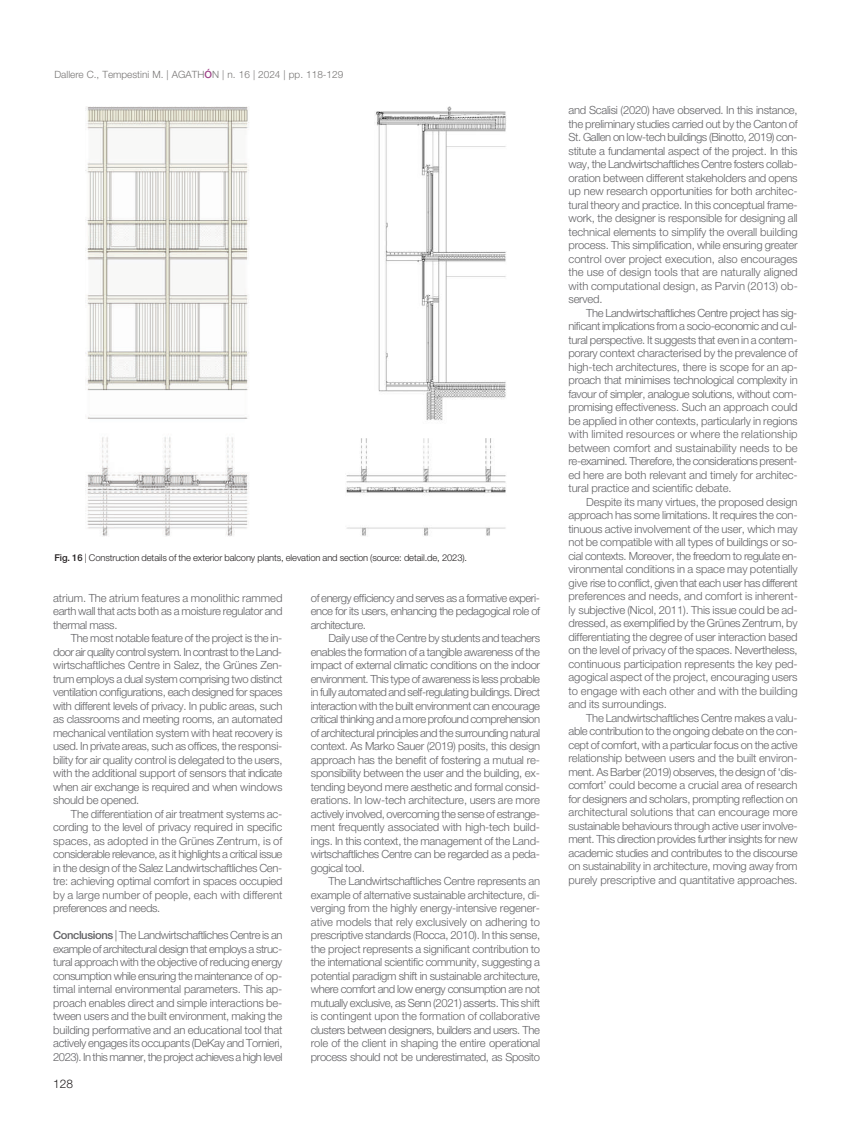
<style>
.page{position:relative;width:851px;height:1134px;background:#fff}
.page>*{position:absolute;margin:0;border:0;box-sizing:border-box;transform-origin:0 0}
.t1{font:300 11.88px "Helvetica Neue LT Std";color:#231f20}
.t2{font:300 11.25px/13.5px "Helvetica Neue LT Std";letter-spacing:-.03em;color:#636366;text-align:justify}
.t3{font:300 10px "Helvetica Neue LT Std";color:#777574}
.t4{font:300 9.38px "Helvetica Neue LT Std";letter-spacing:-.01em;color:#231f20}
.s1{font-weight:500;color:#9c4086}
.s2{font-weight:500}
</style>
<div class="page">
<img style="left:86px;top:106px;width:163px;height:430px">
<img style="left:346px;top:106px;width:160px;height:430px">
<p class="t3" style="left:54px;top:70px;width:290px">Dallere C., Tempestini M. | AGATH<span class="s1">Ó</span>N | n. 16 | 2024 | pp. 118-129</p>
<p class="t4" style="left:54px;top:554px;width:414px"><span class="s2">Fig. 16</span> | Construction details of the exterior balcony plants, elevation and section (source: detail.de, 2023).</p>
<p class="t2" style="left:53px;top:592px;width:231px">atrium. The atrium features a monolithic rammed earth wall that acts both as a moisture regulator and thermal mass.</p>
<p class="t2" style="left:53px;top:633px;width:231px;text-indent:18px">The most notable feature of the project is the in&shy;door air quality control system. In contrast to the Land&shy;wirtschaftliches Centre in Salez, the Grünes Zen&shy;trum employs a dual system comprising two distinct ventilation configurations, each designed for spaces with different levels of privacy. In public areas, such as classrooms and meeting rooms, an automated mechanical ventilation system with heat recovery is used. In private areas, such as offices, the responsi&shy;bility for air quality control is delegated to the users, with the additional support of sensors that indicate when air exchange is required and when windows should be opened.</p>
<p class="t2" style="left:53px;top:808px;width:231px;text-indent:18px">The differentiation of air treatment systems ac&shy;cording to the level of privacy required in specific spaces, as adopted in the Grünes Zentrum, is of considerable relevance, as it highlights a critical issue in the design of the Salez Landwirtschaftliches Cen&shy;tre: achieving optimal comfort in spaces occupied by a large number of people, each with different preferences and needs.</p>
<p class="t2" style="left:53px;top:930px;width:231px"><span class="s2">Conclusions</span> | The Landwirtschaftliches Centre is an example of architectural design that employs a struc&shy;tural approach with the objective of reducing energy consumption while ensuring the maintenance of op&shy;timal internal environmental parameters. This ap&shy;proach enables direct and simple interactions be&shy;tween users and the built environment, making the building performative and an educational tool that actively engages its occupants (DeKay and Tornieri, 2023). In this manner, the project achieves a high level</p>
<p class="t1" style="left:53px;top:1079px;width:21px">128</p>
<p class="t2" style="left:311px;top:592px;width:231px">of energy efficiency and serves as a formative experi&shy;ence for its users, enhancing the pedagogical role of architecture.</p>
<p class="t2" style="left:311px;top:633px;width:231px;text-indent:18px">Daily use of the Centre by students and teachers enables the formation of a tangible awareness of the impact of external climatic conditions on the indoor environment. This type of awareness is less probable in fully automated and self-regulating buildings. Direct interaction with the built environment can encourage critical thinking and a more profound comprehension of architectural principles and the surrounding natural context. As Marko Sauer (2019) posits, this design approach has the benefit of fostering a mutual re&shy;sponsibility between the user and the building, ex&shy;tending beyond mere aesthetic and formal consid&shy;erations. In low-tech architecture, users are more actively involved, overcoming the sense of estrange&shy;ment frequently associated with high-tech build&shy;ings. In this context, the management of the Land&shy;wirtschaftliches Centre can be regarded as a peda&shy;gogical tool.</p>
<p class="t2" style="left:311px;top:876px;width:231px;text-indent:18px">The Landwirtschaftliches Centre represents an example of alternative sustainable architecture, di&shy;verging from the highly energy-intensive regener&shy;ative models that rely exclusively on adhering to prescriptive standards (Rocca, 2010). In this sense, the project represents a significant contribution to the international scientific community, suggesting a potential paradigm shift in sustainable architecture, where comfort and low energy consumption are not mutually exclusive, as Senn (2021) asserts. This shift is contingent upon the formation of collaborative clusters between designers, builders and users. The role of the client in shaping the entire operational process should not be underestimated, as Sposito</p>
<p class="t2" style="left:568px;top:105px;width:231px">and Scalisi (2020) have observed. In this instance, the preliminary studies carried out by the Canton of St. Gallen on low-tech buildings (Binotto, 2019) con&shy;stitute a fundamental aspect of the project. In this way, the Landwirtschaftliches Centre fosters collab&shy;oration between different stakeholders and opens up new research opportunities for both architec&shy;tural theory and practice. In this conceptual frame&shy;work, the designer is responsible for designing all technical elements to simplify the overall building process. This simplification, while ensuring greater control over project execution, also encourages the use of design tools that are naturally aligned with computational design, as Parvin (2013) ob&shy;served.</p>
<p class="t2" style="left:568px;top:307px;width:231px;text-indent:18px">The Landwirtschaftliches Centre project has sig&shy;nificant implications from a socio-economic and cul&shy;tural perspective. It suggests that even in a contem&shy;porary context characterised by the prevalence of high-tech architectures, there is scope for an ap&shy;proach that minimises technological complexity in favour of simpler, analogue solutions, without com&shy;promising effectiveness. Such an approach could be applied in other contexts, particularly in regions with limited resources or where the relationship between comfort and sustainability needs to be re-examined. Therefore, the considerations present&shy;ed here are both relevant and timely for architec&shy;tural practice and scientific debate.</p>
<p class="t2" style="left:568px;top:496px;width:231px;text-indent:18px">Despite its many virtues, the proposed design approach has some limitations. It requires the con&shy;tinuous active involvement of the user, which may not be compatible with all types of buildings or so&shy;cial contexts. Moreover, the freedom to regulate en&shy;vironmental conditions in a space may potentially give rise to conflict, given that each user has different preferences and needs, and comfort is inherent&shy;ly subjective (Nicol, 2011). This issue could be ad&shy;dressed, as exemplified by the Grünes Zentrum, by differentiating the degree of user interaction based on the level of privacy of the spaces. Nevertheless, continuous participation represents the key ped&shy;agogical aspect of the project, encouraging users to engage with each other and with the building and its surroundings.</p>
<p class="t2" style="left:568px;top:712px;width:231px;text-indent:18px">The Landwirtschaftliches Centre makes a valu&shy;able contribution to the ongoing debate on the con&shy;cept of comfort, with a particular focus on the active relationship between users and the built environ&shy;ment. As Barber (2019) observes, the design of ‘dis&shy;comfort’ could become a crucial area of research for designers and scholars, prompting reflection on architectural solutions that can encourage more sustainable behaviours through active user involve&shy;ment. This direction provides further insights for new academic studies and contributes to the discourse on sustainability in architecture, moving away from purely prescriptive and quantitative approaches.</p>
</div>
